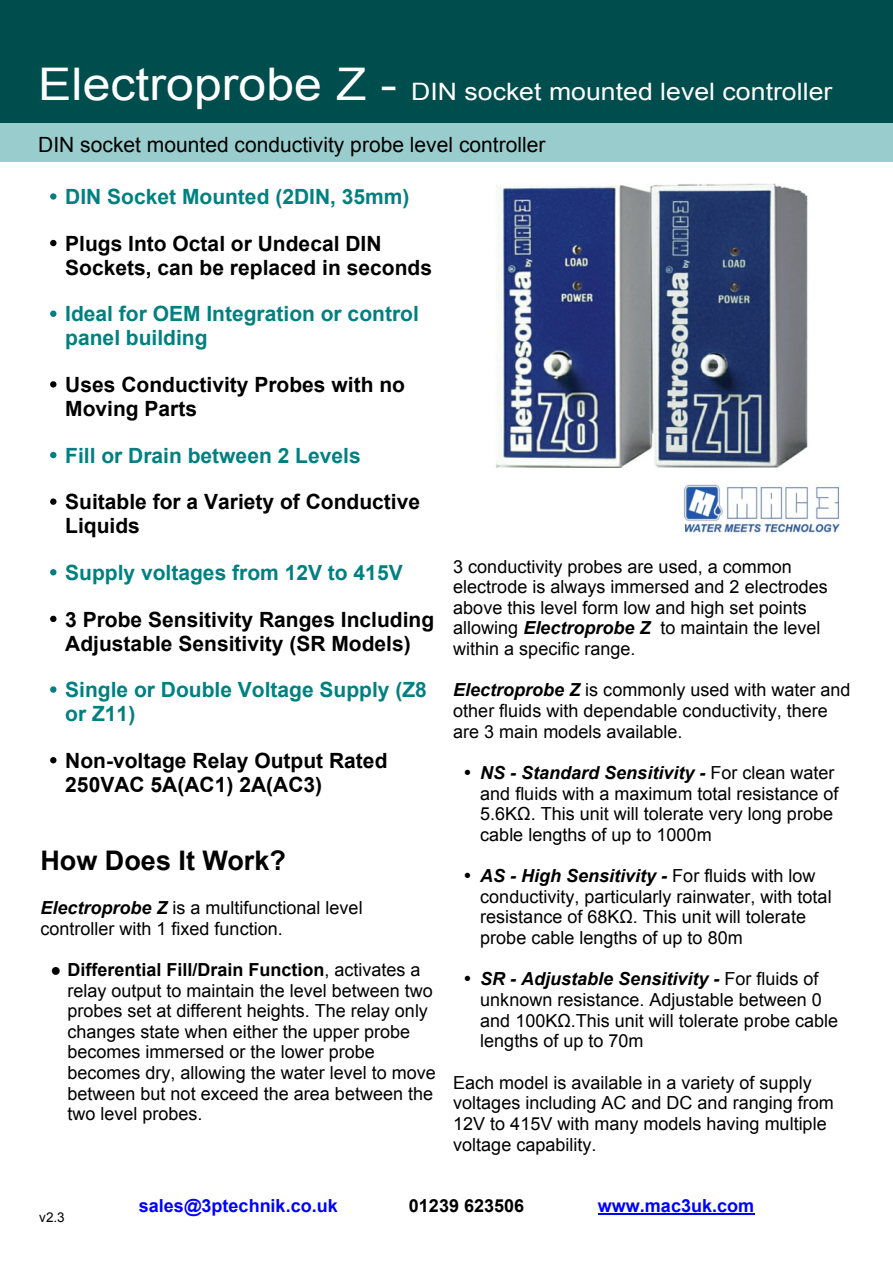
<style>
.page{position:relative;width:893px;height:1263px;background:#fff}
.page>*{position:absolute;margin:0;border:0;box-sizing:border-box;transform-origin:0 0}
.t1{font:700 27px "Arial";color:#000}
.t2{font:24px "Arial";color:#fff;scale:1.11 1}
.t3{font:700 21px/24.2px "Arial";color:#000}
.t4{font:700 21px/24.2px "Arial";color:#008080}
.t5{font:21px "Arial";color:#000}
.t6{font:18px/20.7px "Arial";color:#000}
.t7{font:700 18px "Arial";color:#00f}
.t8{font:700 18px "Arial";color:#000}
.t9{font:13.5px "Arial";color:#000}
.s1{font-size:45px}
.s2{font-weight:700;font-style:italic}
.s3{font-family:"Times New Roman"}
.s4{font-weight:700}
</style>
<div class="page">
<div style="left:0;top:0;width:893px;height:135px;background:#004d4d"></div>
<div style="left:0;top:123px;width:893px;height:39px;background:#9cc"></div>
<hr style="left:598px;top:1213px;width:156px;height:2px;background:#00f">
<img style="left:683px;top:485px;width:157px;height:49px">
<img style="left:496px;top:183px;width:312px;height:285px">
<svg style="left:50px;top:193px;width:6px;height:7px"></svg>
<svg style="left:50px;top:240px;width:6px;height:6px"></svg>
<svg style="left:50px;top:311px;width:6px;height:6px"></svg>
<svg style="left:50px;top:381px;width:6px;height:7px"></svg>
<svg style="left:50px;top:452px;width:6px;height:6px"></svg>
<svg style="left:50px;top:498px;width:6px;height:7px"></svg>
<svg style="left:50px;top:569px;width:6px;height:6px"></svg>
<svg style="left:50px;top:616px;width:6px;height:6px"></svg>
<svg style="left:50px;top:686px;width:6px;height:7px"></svg>
<svg style="left:50px;top:757px;width:6px;height:6px"></svg>
<h2 class="t2" style="left:38px;top:82px;width:717px"><span class="s1">Electroprobe Z -</span> DIN socket mounted level controller</h2>
<p class="t5" style="left:38px;top:136px;width:509px">DIN socket mounted conductivity probe level controller</p>
<p class="t4" style="left:65px;top:187px;width:346px">DIN Socket Mounted (2DIN, 35mm)</p>
<p class="t3" style="left:65px;top:233px;width:368px">Plugs Into Octal or Undecal DIN<br>Sockets, can be replaced in seconds</p>
<p class="t4" style="left:65px;top:304px;width:355px">Ideal for OEM Integration or control panel building</p>
<p class="t3" style="left:65px;top:374px;width:341px">Uses Conductivity Probes with no<br>Moving Parts</p>
<p class="t4" style="left:65px;top:445px;width:297px">Fill or Drain between 2 Levels</p>
<p class="t3" style="left:65px;top:492px;width:356px">Suitable for a Variety of Conductive<br>Liquids</p>
<p class="t4" style="left:65px;top:562px;width:339px">Supply voltages from 12V to 415V</p>
<p class="t3" style="left:65px;top:609px;width:370px">3 Probe Sensitivity Ranges Including<br>Adjustable Sensitivity (SR Models)</p>
<p class="t4" style="left:65px;top:680px;width:363px">Single or Double Voltage Supply (Z8 or Z11)</p>
<p class="t3" style="left:65px;top:750px;width:324px">Non-voltage Relay Output Rated<br>250VAC 5A(AC1) 2A(AC3)</p>
<h1 class="t1" style="left:40px;top:851px;width:247px">How Does It Work?</h1>
<p class="t6" style="left:40px;top:899px;width:324px"><span class="s2">Electroprobe Z</span> is a multifunctional level controller with 1 fixed function.</p>
<p class="t6" style="left:67px;top:961px;width:370px;text-indent:-17px"><span class="s3">●</span> <span class="s4">Differential Fill/Drain Function</span>, activates a relay output to maintain the level between two probes set at different heights. The relay only changes state when either the upper probe becomes immersed or the lower probe becomes dry, allowing the water level to move between but not exceed the area between the two level probes.</p>
<p class="t6" style="left:453px;top:557px;width:376px">3 conductivity probes are used, a common electrode is always immersed and 2 electrodes above this level form low and high set points allowing <span class="s2">Electroprobe Z</span> to maintain the level within a specific range.</p>
<p class="t6" style="left:453px;top:681px;width:399px"><span class="s2">Electroprobe Z</span> is commonly used with water and other fluids with dependable conductivity, there are 3 main models available.</p>
<p class="t6" style="left:480px;top:764px;width:360px;text-indent:-17px">• <span class="s2">NS - Standard Sensitivity -</span> For clean water and fluids with a maximum total resistance of 5.6KΩ. This unit will tolerate very long probe cable lengths of up to 1000m</p>
<p class="t6" style="left:480px;top:867px;width:353px;text-indent:-17px">• <span class="s2">AS - High Sensitivity -</span> For fluids with low conductivity, particularly rainwater, with total resistance of 68KΩ. This unit will tolerate probe cable lengths of up to 80m</p>
<p class="t6" style="left:480px;top:970px;width:359px;text-indent:-17px">• <span class="s2">SR - Adjustable Sensitivity -</span> For fluids of unknown resistance. Adjustable between 0 and 100KΩ.This unit will tolerate probe cable lengths of up to 70m</p>
<p class="t6" style="left:453px;top:1073px;width:382px">Each model is available in a variety of supply voltages including AC and DC and ranging from 12V to 415V with many models having multiple voltage capability.</p>
<p class="t9" style="left:39px;top:1212px;width:27px">v2.3</p>
<p class="t7" style="left:139px;top:1199px;width:200px">sales@3ptechnik.co.uk</p>
<p class="t8" style="left:409px;top:1199px;width:117px">01239 623506</p>
<p class="t7" style="left:598px;top:1199px;width:158px">www.mac3uk.com</p>
</div>
